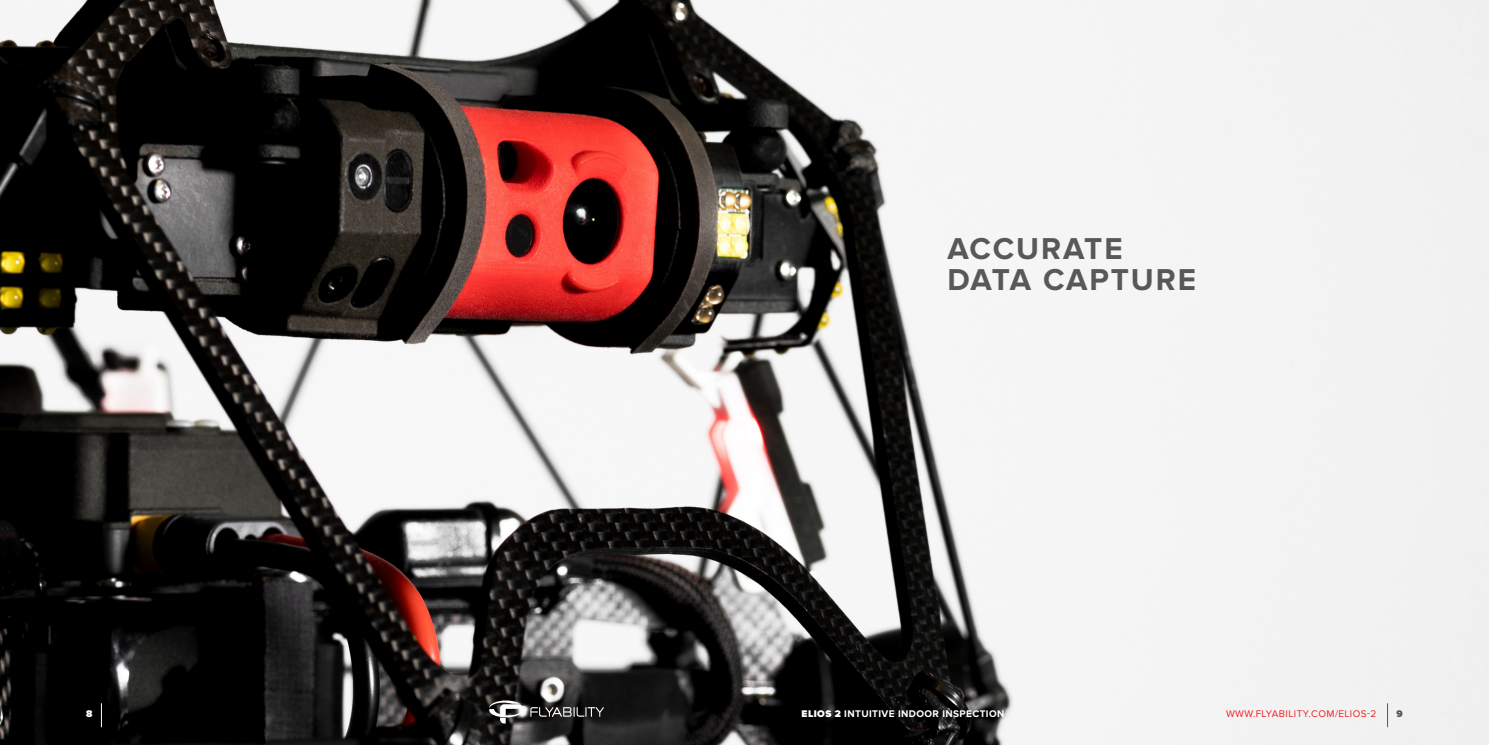
<style>
.page{position:relative;width:1489px;height:745px;background:#fff}
.page>*{position:absolute;margin:0;border:0;box-sizing:border-box;transform-origin:0 0}
.title_bold{font:700 31.25px "Proxima Nova";letter-spacing:.06em;color:#57585a}
.t1{font:700 10px "Proxima Nova";letter-spacing:.04em;color:#fff}
.t2{font:10px "Proxima Nova";letter-spacing:.04em;color:#ee2025}
.t3{font:900 10px "Proxima Nova";color:#fff}
.t4{font:900 10px "Proxima Nova";color:#57585a}
.s1{font-weight:900}
</style>
<div class="page">
<img style="left:0;top:0;width:1488px;height:744px">
<svg style="left:1386px;top:702px;width:1px;height:24px"></svg>
<svg style="left:101px;top:702px;width:1px;height:24px"></svg>
<svg style="left:489px;top:700px;width:34px;height:23px"></svg>
<svg style="left:530px;top:706px;width:73px;height:10px"></svg>
<p class="title_bold" style="left:947px;top:230px;width:177px">ACCURATE</p>
<p class="title_bold" style="left:947px;top:262px;width:250px">DATA CAPTURE</p>
<p class="t3" style="left:86px;top:707px;width:8px">8</p>
<p class="t1" style="left:801px;top:707px;width:204px"><span class="s1">ELIOS 2</span> INTUITIVE INDOOR INSPECTION</p>
<p class="t2" style="left:1225px;top:707px;width:152px">WWW.FLYABILITY.COM/ELIOS-2</p>
<p class="t4" style="left:1396px;top:707px;width:8px">9</p>
</div>
